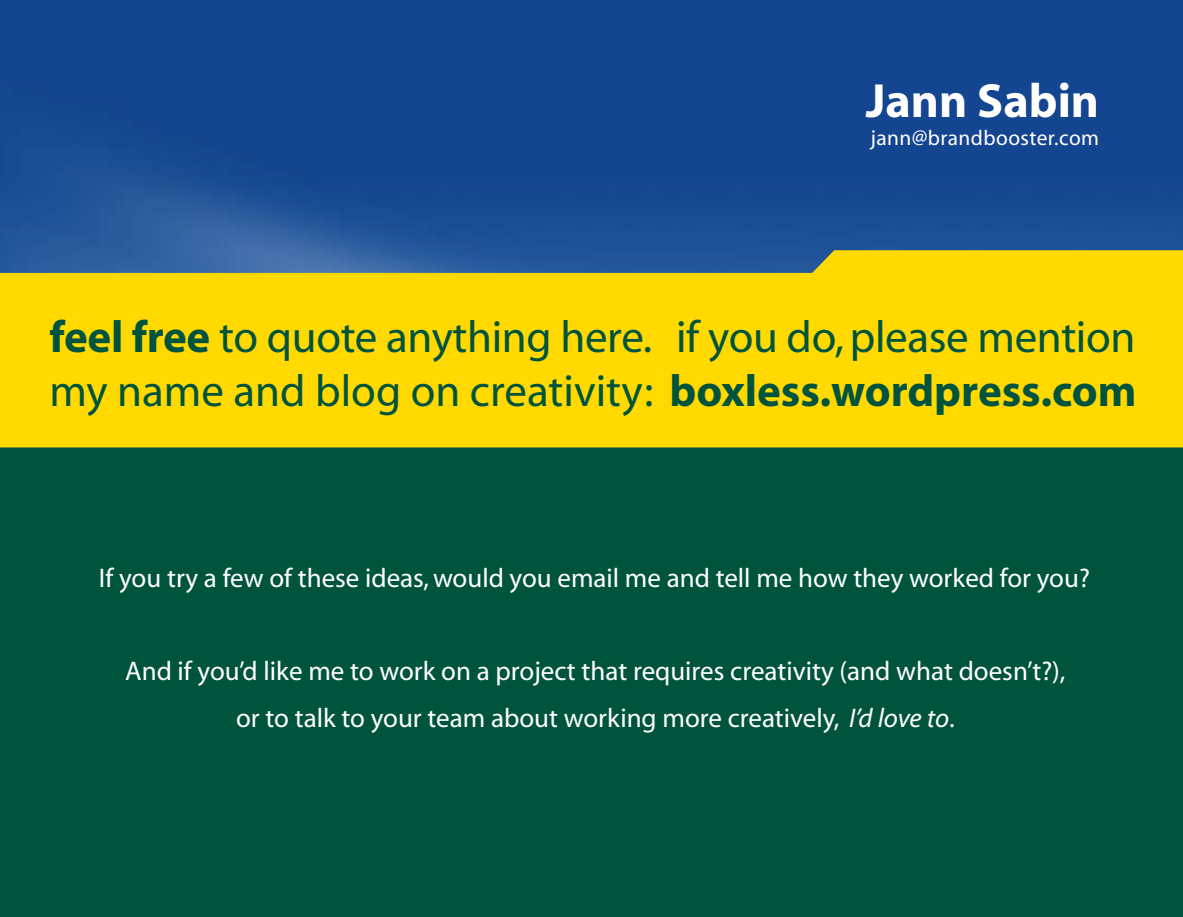
<style>
.page{position:relative;width:1183px;height:917px;background:#fff}
.page>*{position:absolute;margin:0;border:0;box-sizing:border-box;transform-origin:0 0}
.t1{font:700 48.15px "Myriad";color:#fff}
.t2{font:45px/54px "Myriad";letter-spacing:-.01em;color:#00543d}
.t3{font:27px/46.5px "Myriad";color:#fff;text-align:center}
.t4{font:21.45px "Myriad";letter-spacing:.02em;color:#fff}
.s1{font-weight:700}
.s2{font-style:italic}
</style>
<div class="page">
<img style="left:0;top:0;width:1183px;height:250px">
<div style="left:0;top:363px;width:1183px;height:554px;background:#00543d"></div>
<svg style="left:0;top:250px;width:1183px;height:197px;background:#edcf0c"></svg>
<h1 class="t1" style="left:866px;top:76px;width:235px">Jann Sabin</h1>
<p class="t4" style="left:871px;top:127px;width:230px">jann@brandbooster.com</p>
<h2 class="t2" style="left:50px;top:312px;width:1088px"><span class="s1">feel free</span> to quote anything here. if you do, please mention my name and blog on creativity: <span class="s1">boxless.wordpress.com</span></h2>
<p class="t3" style="left:99px;top:556px;width:992px">If you try a few of these ideas, would you email me and tell me how they worked for you?</p>
<p class="t3" style="left:125px;top:649px;width:942px">And if you’d like me to work on a project that requires creativity (and what doesn’t?), or to talk to your team about working more creatively, <span class="s2">I’d love to</span>.</p>
</div>
